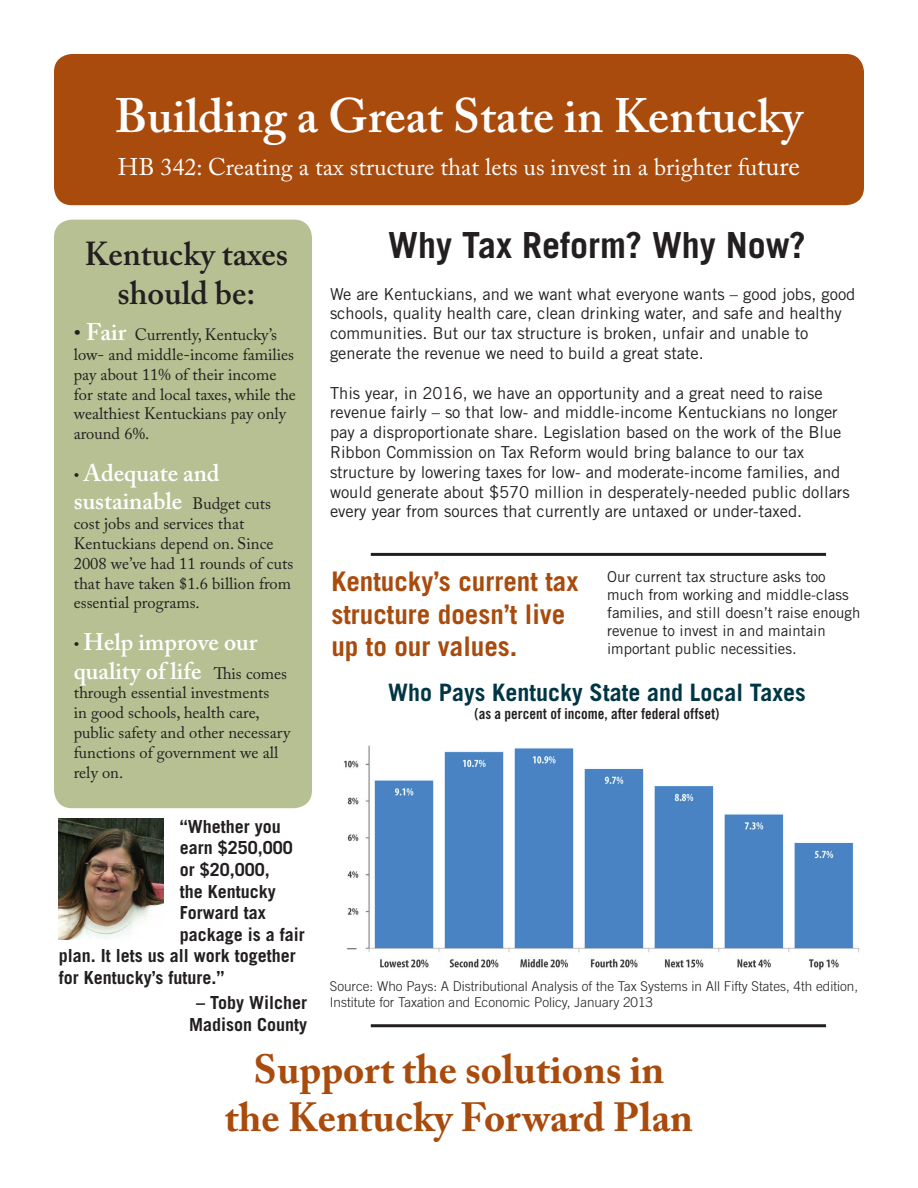
<style>
.page{position:relative;width:918px;height:1188px;background:#fff}
.page>*{position:absolute;margin:0;border:0;box-sizing:border-box;transform-origin:0 0}
.t1{font:600 48px "Adobe Caslon Pro";color:#fff}
.t2{font:700 40.5px/48.6px "Adobe Caslon Pro";color:#a84b0d;text-align:center}
.t3{font:700 36px "Trade Gothic";color:#231f20}
.t4{font:600 33px/39.6px "Adobe Caslon Pro";color:#231f20;text-align:center}
.t5{font:700 27px/32.4px "Trade Gothic";color:#a84b0d}
.t6{font:600 24px/28.8px "Adobe Caslon Pro";color:#fff}
.t7{font:24px "Adobe Caslon Pro";color:#fff}
.t8{font:700 24px "Trade Gothic";color:#003644}
.t9{font:700 18px/21.6px "Trade Gothic";color:#231f20;text-align:center}
.t10{font:16.5px/19.8px "Trade Gothic";color:#231f20}
.t11{font:16.5px/19.8px "Adobe Caslon Pro";color:#231f20}
.t12{font:15px/18px "Trade Gothic";color:#231f20}
.t13{font:15px "Trade Gothic Bold Cond Twenty";color:#231f20}
.t14{font:300 13.5px/16.2px "Trade Gothic";color:#231f20}
.s1{font-size:27px}
.s2{font-size:21px}
.s3{font-weight:600;font-size:24px;color:#fff}
.s4{font-weight:400;font-size:16.5px;color:#231f20}
</style>
<div class="page">
<div style="left:54px;top:220px;width:258px;height:588px;background:#b6c093;border-radius:18px"></div>
<div style="left:54px;top:54px;width:810px;height:151px;background:#a84b0d;border-radius:18px"></div>
<img style="left:344px;top:745px;width:516px;height:225px">
<hr style="left:371px;top:553px;width:455px;height:3px;background:#231f20">
<hr style="left:371px;top:1024px;width:455px;height:3px;background:#231f20">
<img style="left:59px;top:819px;width:104px;height:121px">
<h1 class="t1" style="left:115px;top:88px;width:690px">Building a Great State in Kentucky</h1>
<h3 class="t7" style="left:118px;top:153px;width:684px">HB 342: Creating a tax structure that lets us invest in a brighter fu<span class="s1">ture</span></h3>
<h3 class="t4" style="left:85px;top:233px;width:205px">Kentucky taxes should be:</h3>
<p class="t11" style="left:74px;top:325px;width:224px"><span class="s2">•</span> <span class="s3">Fair</span> Currently, Kentucky’s low- and middle-income families pay about 11% of their income for state and local taxes, while the wealthiest Kentuckians pay only around 6%.</p>
<h3 class="t6" style="left:74px;top:458px;width:199px"><span class="s4">•</span> Adequate and sustainable <span class="s4">Budget cuts</span></h3>
<p class="t11" style="left:74px;top:514px;width:221px">cost jobs and services that<br>Kentuckians depend on. Since<br>2008 we’ve had 11 rounds of cuts that have taken $1.6 billion from essential programs.</p>
<h3 class="t6" style="left:74px;top:627px;width:215px"><span class="s4">•</span> Help improve our quality of life <span class="s4">This comes</span></h3>
<p class="t11" style="left:74px;top:683px;width:218px">through essential investments<br>in good schools, health care, public safety and other necessary functions of government we all rely on.</p>
<p class="t9" style="left:180px;top:815px;width:102px">“Whether you</p>
<p class="t9" style="left:180px;top:837px;width:115px">earn $250,000</p>
<p class="t9" style="left:180px;top:859px;width:92px">or $20,000,</p>
<p class="t9" style="left:180px;top:880px;width:98px">the Kentucky</p>
<p class="t9" style="left:180px;top:902px;width:87px">Forward tax</p>
<p class="t9" style="left:180px;top:923px;width:127px">package is a fair</p>
<p class="t9" style="left:59px;top:945px;width:239px">plan. It lets us all work together</p>
<p class="t9" style="left:59px;top:967px;width:167px">for Kentucky’s future.”</p>
<p class="t9" style="left:189px;top:992px;width:120px">– Toby Wilcher<br>Madison County</p>
<h3 class="t3" style="left:388px;top:223px;width:419px">Why Tax Reform? Why Now?</h3>
<p class="t10" style="left:330px;top:284px;width:527px">We are Kentuckians, and we want what everyone wants – good jobs, good schools, quality health care, clean drinking water, and safe and healthy communities. But our tax structure is broken, unfair and unable to generate the revenue we need to build a great state.</p>
<p class="t10" style="left:330px;top:383px;width:521px">This year, in 2016, we have an opportunity and a great need to raise revenue fairly – so that low- and middle-income Kentuckians no longer pay a disproportionate share. Legislation based on the work of the Blue Ribbon Commission on Tax Reform would bring balance to our tax structure by lowering taxes for low- and moderate-income families, and would generate about $570 million in desperately-needed public dollars every year from sources that currently are untaxed or under-taxed.</p>
<h3 class="t5" style="left:331px;top:565px;width:248px">Kentucky’s current tax structure doesn’t live up to our values.</h3>
<p class="t12" style="left:607px;top:568px;width:255px">Our current tax structure asks too much from working and middle-class families, and still doesn’t raise enough revenue to invest in and maintain important public necessities.</p>
<h3 class="t8" style="left:388px;top:678px;width:419px">Who Pays Kentucky State and Local Taxes</h3>
<p class="t13" style="left:475px;top:705px;width:246px">(as a percent of income, after federal offset)</p>
<p class="t14" style="left:330px;top:978px;width:530px">Source: Who Pays: A Distributional Analysis of the Tax Systems in All Fifty States, 4th edition,<br>Institute for Taxation and Economic Policy, January 2013</p>
<h2 class="t2" style="left:225px;top:1044px;width:470px">Support the solutions in the Kentucky Forward Plan</h2>
</div>
